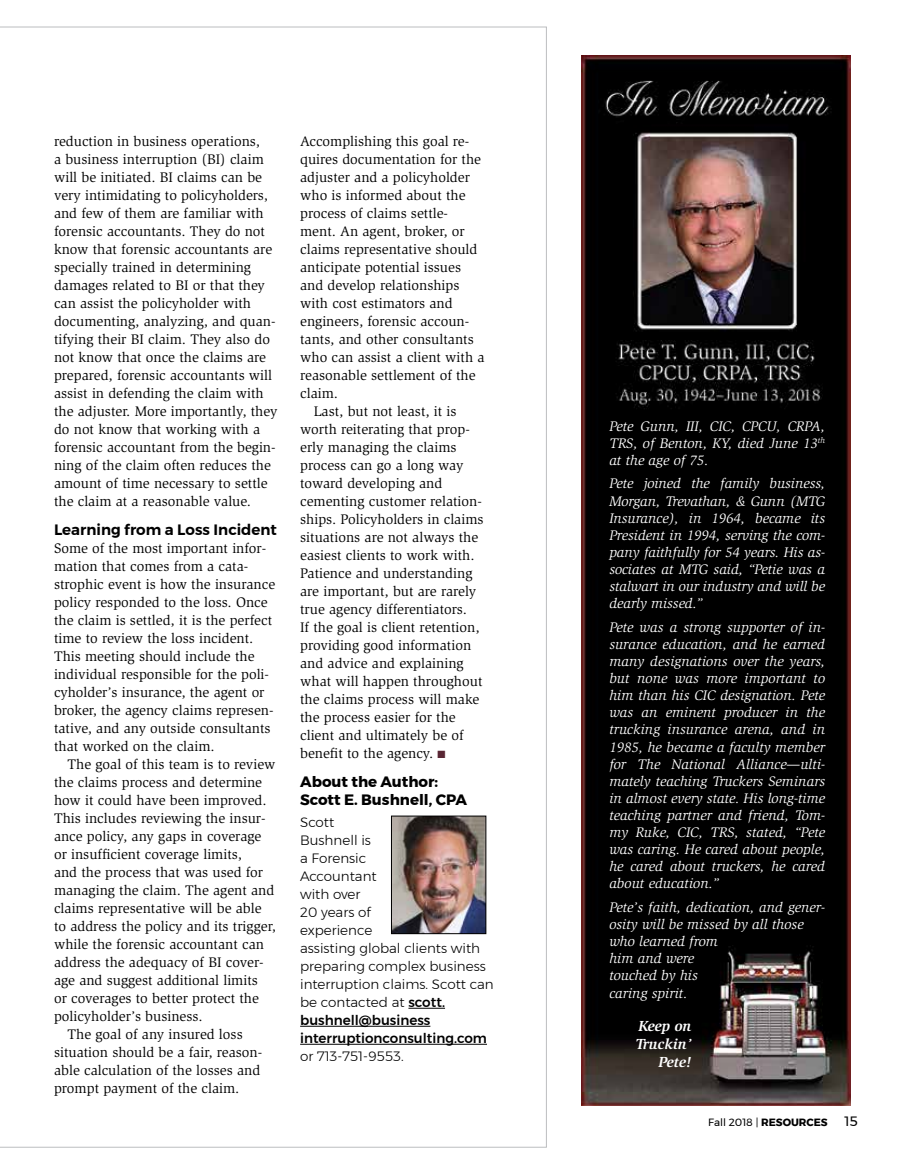
<style>
.page{position:relative;width:905px;height:1175px;background:#fff}
.page>*{position:absolute;margin:0;border:0;box-sizing:border-box;transform-origin:0 0}
.t1{font:700 15px/18px "Montserrat";color:#000}
.t2{font:600 15px "Montserrat";color:#000}
.t3{font:italic 700 15px/18px "Slimbach";color:#fff;text-align:right}
.t4{font:14.25px/18px "Slimbach";color:#000}
.t5{font:italic 14.25px/17.1px "Slimbach";color:#fff;text-align:justify}
.t6{font:300 13.5px/18px "Montserrat";color:#000}
.t7{font:10.5px "Montserrat";color:#000}
.s1{color:#592634}
.s2{font-weight:500}
.s3{font-weight:700}
.s4{font-size:13.5px}
</style>
<div class="page">
<img style="left:393px;top:817px;width:91px;height:115px">
<div style="left:391px;top:815px;width:95px;height:119px;border:1px solid #000"></div>
<hr style="left:408px;top:1007px;width:37px;height:1px;background:#000">
<hr style="left:300px;top:1025px;width:130px;height:1px;background:#000">
<hr style="left:300px;top:1043px;width:187px;height:1px;background:#000">
<img style="left:581px;top:56px;width:269px;height:1049px">
<p class="t4" style="left:54px;top:132px;width:225px">reduction in business operations,<br>a business interruption (BI) claim will be initiated. BI claims can be very intimidating to policyholders, and few of them are familiar with forensic accountants. They do not know that forensic accountants are specially trained in determining damages related to BI or that they can assist the policyholder with documenting, analyzing, and quan&shy;tifying their BI claim. They also do not know that once the claims are prepared, forensic accountants will assist in defending the claim with the adjuster. More importantly, they do not know that working with a forensic accountant from the begin&shy;ning of the claim often reduces the amount of time necessary to settle the claim at a reasonable value.</p>
<p class="t2" style="left:54px;top:517px;width:224px">Learning from a Loss Incident</p>
<p class="t4" style="left:54px;top:539px;width:223px">Some of the most important infor&shy;mation that comes from a cata&shy;strophic event is how the insurance policy responded to the loss. Once the claim is settled, it is the perfect time to review the loss incident.<br>This meeting should include the individual responsible for the poli&shy;cyholder’s insurance, the agent or broker, the agency claims represen&shy;tative, and any outside consultants that worked on the claim.</p>
<p class="t4" style="left:67px;top:755px;width:209px">The goal of this team is to review</p>
<p class="t4" style="left:54px;top:773px;width:210px">the claims process and determine</p>
<p class="t4" style="left:54px;top:791px;width:214px">how it could have been improved.</p>
<p class="t4" style="left:54px;top:809px;width:213px">This includes reviewing the insur-</p>
<p class="t4" style="left:54px;top:827px;width:209px">ance policy, any gaps in coverage</p>
<p class="t4" style="left:54px;top:845px;width:189px">or insufficient coverage limits,</p>
<p class="t4" style="left:54px;top:863px;width:211px">and the process that was used for</p>
<p class="t4" style="left:54px;top:881px;width:222px">managing the claim. The agent and</p>
<p class="t4" style="left:54px;top:899px;width:209px">claims representative will be able</p>
<p class="t4" style="left:54px;top:917px;width:223px">to address the policy and its trigger,</p>
<p class="t4" style="left:54px;top:935px;width:211px">while the forensic accountant can</p>
<p class="t4" style="left:54px;top:953px;width:211px">address the adequacy of BI cover-</p>
<p class="t4" style="left:54px;top:971px;width:205px">age and suggest additional limits</p>
<p class="t4" style="left:54px;top:989px;width:206px">or coverages to better protect the</p>
<p class="t4" style="left:54px;top:1007px;width:150px">policyholder’s business.</p>
<p class="t4" style="left:67px;top:1025px;width:177px">The goal of any insured loss</p>
<p class="t4" style="left:54px;top:1043px;width:210px">situation should be a fair, reason-</p>
<p class="t4" style="left:54px;top:1061px;width:208px">able calculation of the losses and</p>
<p class="t4" style="left:54px;top:1079px;width:187px">prompt payment of the claim.</p>
<p class="t4" style="left:300px;top:132px;width:171px">Accomplishing this goal re-</p>
<p class="t4" style="left:300px;top:150px;width:182px">quires documentation for the</p>
<p class="t4" style="left:300px;top:168px;width:171px">adjuster and a policyholder</p>
<p class="t4" style="left:300px;top:186px;width:167px">who is informed about the</p>
<p class="t4" style="left:300px;top:204px;width:149px">process of claims settle-</p>
<p class="t4" style="left:300px;top:222px;width:166px">ment. An agent, broker, or</p>
<p class="t4" style="left:300px;top:240px;width:179px">claims representative should</p>
<p class="t4" style="left:300px;top:258px;width:162px">anticipate potential issues</p>
<p class="t4" style="left:300px;top:276px;width:161px">and develop relationships</p>
<p class="t4" style="left:300px;top:294px;width:154px">with cost estimators and</p>
<p class="t4" style="left:300px;top:312px;width:171px">engineers, forensic accoun-</p>
<p class="t4" style="left:300px;top:330px;width:175px">tants, and other consultants</p>
<p class="t4" style="left:300px;top:348px;width:186px">who can assist a client with a</p>
<p class="t4" style="left:300px;top:366px;width:177px">reasonable settlement of the</p>
<p class="t4" style="left:300px;top:384px;width:39px">claim.</p>
<p class="t4" style="left:313px;top:402px;width:144px">Last, but not least, it is</p>
<p class="t4" style="left:300px;top:420px;width:171px">worth reiterating that prop-</p>
<p class="t4" style="left:300px;top:438px;width:158px">erly managing the claims</p>
<p class="t4" style="left:300px;top:456px;width:165px">process can go a long way</p>
<p class="t4" style="left:300px;top:474px;width:144px">toward developing and</p>
<p class="t4" style="left:300px;top:492px;width:183px">cementing customer relation-</p>
<p class="t4" style="left:300px;top:510px;width:185px">ships. Policyholders in claims</p>
<p class="t4" style="left:300px;top:528px;width:180px">situations are not always the</p>
<p class="t4" style="left:300px;top:546px;width:176px">easiest clients to work with.</p>
<p class="t4" style="left:300px;top:564px;width:174px">Patience and understanding</p>
<p class="t4" style="left:300px;top:582px;width:178px">are important, but are rarely</p>
<p class="t4" style="left:300px;top:600px;width:168px">true agency differentiators.</p>
<p class="t4" style="left:300px;top:618px;width:181px">If the goal is client retention,</p>
<p class="t4" style="left:300px;top:636px;width:172px">providing good information</p>
<p class="t4" style="left:300px;top:654px;width:165px">and advice and explaining</p>
<p class="t4" style="left:300px;top:672px;width:184px">what will happen throughout</p>
<p class="t4" style="left:300px;top:690px;width:181px">the claims process will make</p>
<p class="t4" style="left:300px;top:708px;width:157px">the process easier for the</p>
<p class="t4" style="left:300px;top:726px;width:165px">client and ultimately be of</p>
<p class="t4" style="left:300px;top:744px;width:147px">benefit to the agency. <span class="s1">■</span></p>
<p class="t1" style="left:300px;top:772px;width:168px">About the Author:<br>Scott E. Bushnell, CPA</p>
<p class="t6" style="left:300px;top:813px;width:195px">Scott<br>Bushnell is<br>a Forensic<br>Accountant<br>with over<br>20 years of<br>experience<br>assisting global clients with preparing complex business interruption claims. Scott can be contacted at <span class="s2">scott. bushnell@business interruptionconsulting.com</span></p>
<p class="t6" style="left:300px;top:1047px;width:105px">or 713-751-9553.</p>
<p class="t5" style="left:609px;top:417px;width:217px">Pete Gunn, III, CIC, CPCU, CRPA, TRS, of Benton, KY, died June 13<sup>th </sup>at the age of 75.</p>
<p class="t5" style="left:609px;top:475px;width:217px">Pete joined the family business, Morgan, Trevathan, &amp; Gunn (MTG Insurance), in 1964, became its President in 1994, serving the com&shy;pany faithfully for 54 years. His as&shy;sociates at MTG said, “Petie was a stalwart in our industry and will be dearly missed.”</p>
<p class="t5" style="left:609px;top:618px;width:217px">Pete was a strong supporter of in&shy;surance education, and he earned many designations over the years, but none was more important to him than his CIC designation. Pete was an eminent producer in the trucking insurance arena, and in 1985, he became a faculty member for The National Alliance—ulti&shy;mately teaching Truckers Seminars in almost every state. His long-time teaching partner and friend, Tom&shy;my Ruke, CIC, TRS, stated, “Pete was caring. He cared about people, he cared about truckers, he cared about education.”</p>
<p class="t5" style="left:609px;top:898px;width:217px;text-align:left">Pete’s faith, dedication, and gener&shy;osity will be missed by all those who learned from<br>him and were<br>touched by his<br>caring spirit.</p>
<p class="t3" style="left:635px;top:1017px;width:58px">Keep on<br>Truckin’<br>Pete!</p>
<p class="t7" style="left:708px;top:1114px;width:151px">Fall 2018 | <span class="s3">RESOURCES</span> <span class="s4">15</span></p>
</div>
